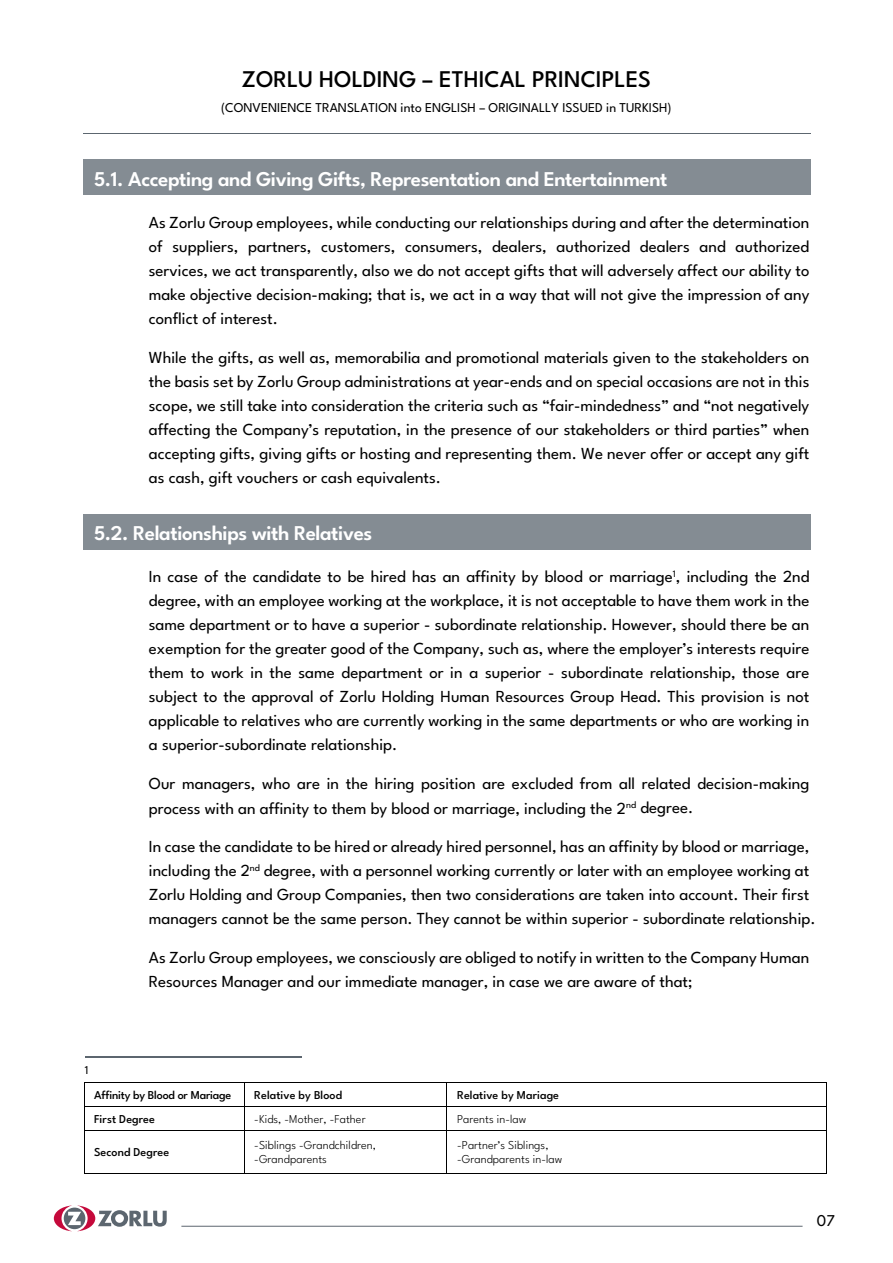
<style>
.page{position:relative;width:893px;height:1263px;background:#fff}
.page>*{position:absolute;margin:0;border:0;box-sizing:border-box;transform-origin:0 0}
.t1{font:500 24px "League Spartan";color:#000}
.t2{font:600 21px "League Spartan";letter-spacing:-.02em;color:#fff}
.t3{font:16.8px/24px "League Spartan";color:#000;text-align:justify}
.t4{font:16.5px "League Spartan";color:#000}
.t5{font:13.5px "League Spartan";color:#000}
.t6{font:300 12px/26.1px "League Spartan";letter-spacing:.005em;color:#000}
.t7{font:500 12px "League Spartan";letter-spacing:.005em;color:#000}
.t8{font:500 12px/23.7px "League Spartan";letter-spacing:-.015em;color:#000}
.t9{font:12px "League Spartan";color:#000}
</style>
<div class="page">
<svg style="left:54px;top:1205px;width:113px;height:26px"></svg>
<hr style="left:181px;top:1226px;width:622px;height:1px;background:#5c666f">
<div style="left:83px;top:160px;width:727px;height:35px;background:#848c93"></div>
<div style="left:83px;top:514px;width:727px;height:36px;background:#848c93"></div>
<hr style="left:85px;top:1056px;width:216px;height:1px;background:#5c666f">
<hr style="left:85px;top:1082px;width:159px;height:1px;background:#000">
<hr style="left:245px;top:1082px;width:201px;height:1px;background:#000">
<hr style="left:447px;top:1082px;width:379px;height:1px;background:#000">
<hr style="left:85px;top:1106px;width:159px;height:1px;background:#000">
<hr style="left:245px;top:1106px;width:201px;height:1px;background:#000">
<hr style="left:447px;top:1106px;width:379px;height:1px;background:#000">
<svg style="left:826px;top:1082px;width:1px;height:25px"></svg>
<hr style="left:826px;top:1107px;width:1px;height:66px;background:#000">
<hr style="left:85px;top:1130px;width:159px;height:1px;background:#000">
<svg style="left:244px;top:1082px;width:1px;height:48px"></svg>
<hr style="left:245px;top:1130px;width:201px;height:1px;background:#000">
<svg style="left:446px;top:1082px;width:1px;height:48px"></svg>
<hr style="left:447px;top:1130px;width:379px;height:1px;background:#000">
<hr style="left:85px;top:1130px;width:1px;height:43px;background:#000">
<hr style="left:85px;top:1173px;width:159px;height:1px;background:#000">
<hr style="left:244px;top:1130px;width:1px;height:43px;background:#000">
<hr style="left:245px;top:1173px;width:581px;height:1px;background:#000">
<hr style="left:446px;top:1130px;width:1px;height:43px;background:#000">
<hr style="left:83px;top:133px;width:727px;height:1px;background:#5c666f">
<h1 class="t1" style="left:242px;top:61px;width:411px">ZORLU HOLDING – ETHICAL PRINCIPLES</h1>
<p class="t5" style="left:221px;top:98px;width:452px">(CONVENIENCE TRANSLATION into ENGLISH – ORIGINALLY ISSUED in TURKISH)</p>
<p class="t2" style="left:94px;top:163px;width:575px">5.1. Accepting and Giving Gifts, Representation and Entertainment</p>
<p class="t3" style="left:149px;top:209px;width:662px">As Zorlu Group employees, while conducting our relationships during and after the determination of suppliers, partners, customers, consumers, dealers, authorized dealers and authorized services, we act transparently, also we do not accept gifts that will adversely affect our ability to make objective decision-making; that is, we act in a way that will not give the impression of any conflict of interest.</p>
<p class="t3" style="left:149px;top:344px;width:662px">While the gifts, as well as, memorabilia and promotional materials given to the stakeholders on the basis set by Zorlu Group administrations at year-ends and on special occasions are not in this scope, we still take into consideration the criteria such as “fair-mindedness” and “not negatively affecting the Company’s reputation, in the presence of our stakeholders or third parties” when accepting gifts, giving gifts or hosting and representing them. We never offer or accept any gift as cash, gift vouchers or cash equivalents.</p>
<p class="t2" style="left:94px;top:518px;width:280px">5.2. Relationships with Relatives</p>
<p class="t3" style="left:149px;top:563px;width:662px">In case of the candidate to be hired has an affinity by blood or marriage<sup>1</sup>, including the 2nd degree, with an employee working at the workplace, it is not acceptable to have them work in the same department or to have a superior - subordinate relationship. However, should there be an exemption for the greater good of the Company, such as, where the employer’s interests require them to work in the same department or in a superior - subordinate relationship, those are subject to the approval of Zorlu Holding Human Resources Group Head. This provision is not applicable to relatives who are currently working in the same departments or who are working in a superior-subordinate relationship.</p>
<p class="t3" style="left:149px;top:770px;width:662px">Our managers, who are in the hiring position are excluded from all related decision-making process with an affinity to them by blood or marriage, including the 2<sup>nd</sup> degree.</p>
<p class="t3" style="left:149px;top:833px;width:668px;text-align:left">In case the candidate to be hired or already hired personnel, has an affinity by blood or marriage, including the 2<sup>nd</sup> degree, with a personnel working currently or later with an employee working at Zorlu Holding and Group Companies, then two considerations are taken into account. Their first managers cannot be the same person. They cannot be within superior - subordinate relationship.</p>
<p class="t3" style="left:149px;top:944px;width:662px">As Zorlu Group employees, we consciously are obliged to notify in written to the Company Human<br>Resources Manager and our immediate manager, in case we are aware of that;</p>
<p class="t9" style="left:85px;top:1061px;width:5px">1</p>
<p class="t8" style="left:94px;top:1082px;width:139px">Affinity by Blood or Mariage<br>First Degree</p>
<p class="t7" style="left:94px;top:1143px;width:77px">Second Degree</p>
<p class="t7" style="left:254px;top:1086px;width:89px">Relative by Blood</p>
<p class="t6" style="left:254px;top:1104px;width:123px">-Kids, -Mother, -Father -Siblings -Grandchildren,</p>
<p class="t6" style="left:254px;top:1145px;width:74px">-Grandparents</p>
<p class="t7" style="left:457px;top:1086px;width:103px">Relative by Mariage</p>
<p class="t6" style="left:457px;top:1104px;width:93px">Parents in-law -Partner’s Siblings,</p>
<p class="t6" style="left:457px;top:1145px;width:107px">-Grandparents in-law</p>
<p class="t4" style="left:817px;top:1209px;width:20px">07</p>
</div>
